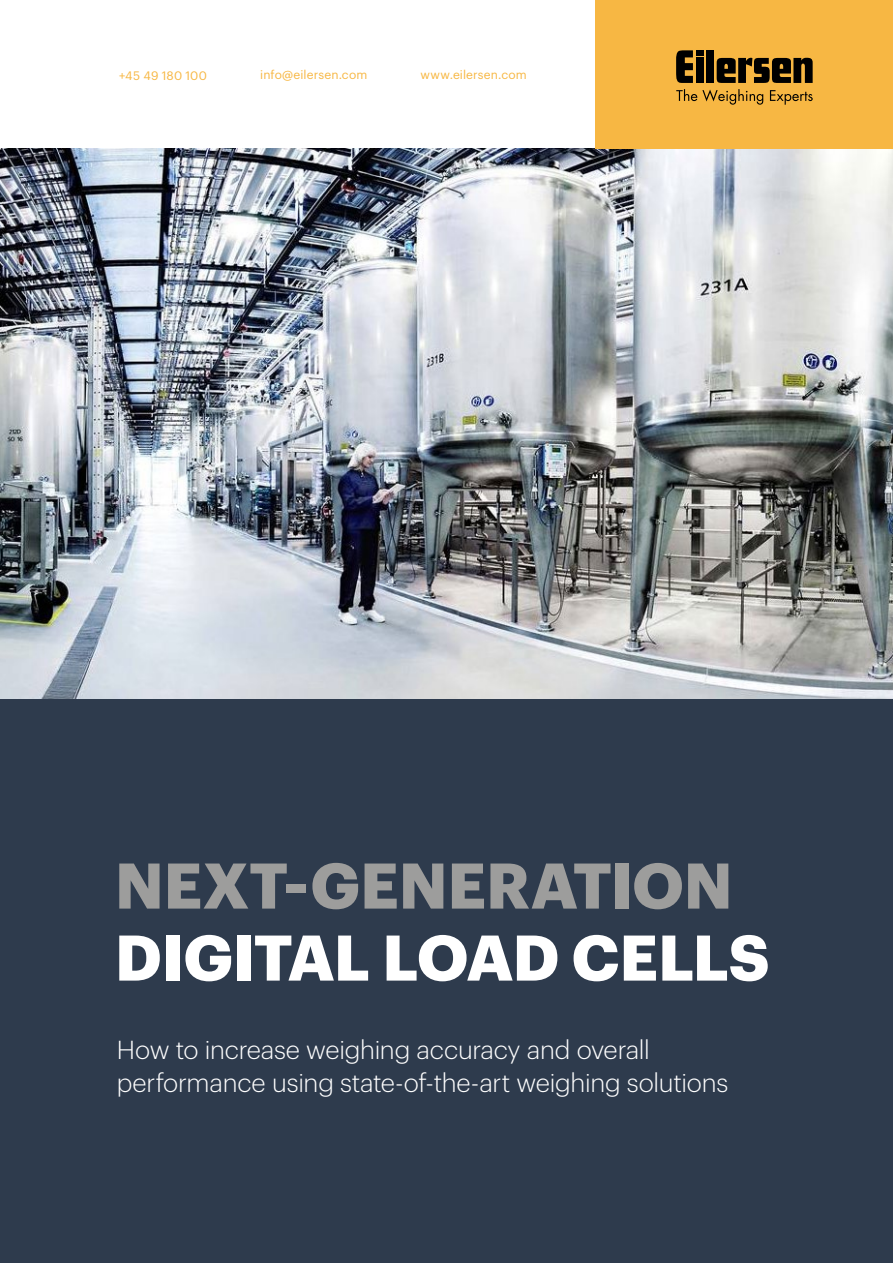
<style>
.page{position:relative;width:893px;height:1263px;background:#fff}
.page>*{position:absolute;margin:0;border:0;box-sizing:border-box;transform-origin:0 0}
.t1{font:700 63px "Graphik";letter-spacing:-.015em;color:#fff}
.t2{font:700 63px "Graphik";color:#9d9d9c}
.t3{font:300 25.5px/33px "Graphik";letter-spacing:-.01em;color:#fff}
.t4{font:12px "Graphik";letter-spacing:.01em;color:#f7b743}
</style>
<div class="page">
<img style="left:0;top:149px;width:893px;height:550px">
<div style="left:0;top:699px;width:893px;height:564px;background:#2e3b4d"></div>
<div style="left:595px;top:0;width:298px;height:149px;background:#f7b743"></div>
<svg style="left:676px;top:89px;width:87px;height:16px"></svg>
<svg style="left:770px;top:90px;width:43px;height:15px"></svg>
<svg style="left:676px;top:50px;width:17px;height:33px"></svg>
<div style="left:696px;top:50px;width:7px;height:6px;background:#000"></div>
<div style="left:696px;top:58px;width:7px;height:25px;background:#000"></div>
<div style="left:706px;top:50px;width:8px;height:33px;background:#000"></div>
<svg style="left:717px;top:58px;width:96px;height:25px"></svg>
<p class="t4" style="left:119px;top:67px;width:89px">+45 49 180 100</p>
<p class="t4" style="left:260px;top:66px;width:109px">info@eilersen.com</p>
<p class="t4" style="left:421px;top:66px;width:108px">www.eilersen.com</p>
<h1 class="t2" style="left:115px;top:837px;width:619px">NEXT-GENERATION</h1>
<h1 class="t1" style="left:115px;top:909px;width:656px">DIGITAL LOAD CELLS</h1>
<p class="t3" style="left:117px;top:1031px;width:613px">How to increase weighing accuracy and overall performance using state-of-the-art weighing solutions</p>
</div>
